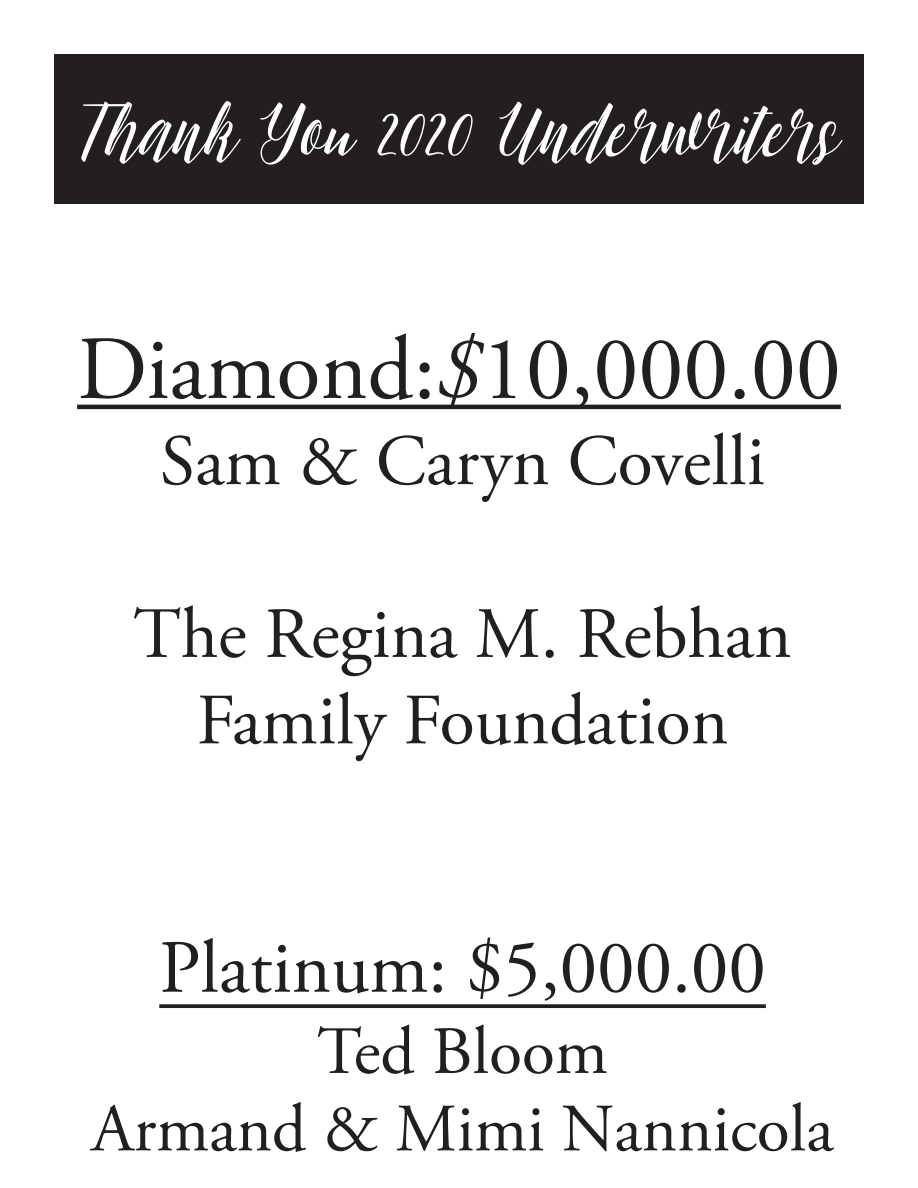
<style>
.page{position:relative;width:918px;height:1188px;background:#fff}
.page>*{position:absolute;margin:0;border:0;box-sizing:border-box;transform-origin:0 0}
.t1{font:97.5px "chillout script";color:#fff}
.t2{font:90px "Adobe Garamond Pro";color:#231f20}
.t3{font:75px "Adobe Garamond Pro";color:#231f20}
.t4{font:72px/86.4px "Adobe Garamond Pro";color:#231f20;text-align:center}
.t5{font:67.5px/77.4px "Adobe Garamond Pro";color:#231f20;text-align:center}
.s1{font-style:italic}
</style>
<div class="page">
<hr style="left:77px;top:405px;width:764px;height:4px;background:#231f20">
<div style="left:54px;top:54px;width:810px;height:149px;background:#231f20"></div>
<svg style="left:159px;top:1004px;width:607px;height:4px;background:#322e2f"></svg>
<p class="t1" style="left:77px;top:89px;width:765px">Thank You 2020 Underwriters</p>
<p class="t2" style="left:77px;top:315px;width:765px">Diamond:<span class="s1">$</span>10,000.00</p>
<p class="t4" style="left:160px;top:421px;width:607px">Sam &amp; Caryn Covelli</p>
<p class="t4" style="left:133px;top:593px;width:660px">The Regina M. Rebhan<br>Family Foundation</p>
<p class="t3" style="left:159px;top:923px;width:608px">Platinum: $5,000.00</p>
<p class="t5" style="left:92px;top:1015px;width:743px">Ted Bloom<br>Armand &amp; Mimi Nannicola</p>
</div>
